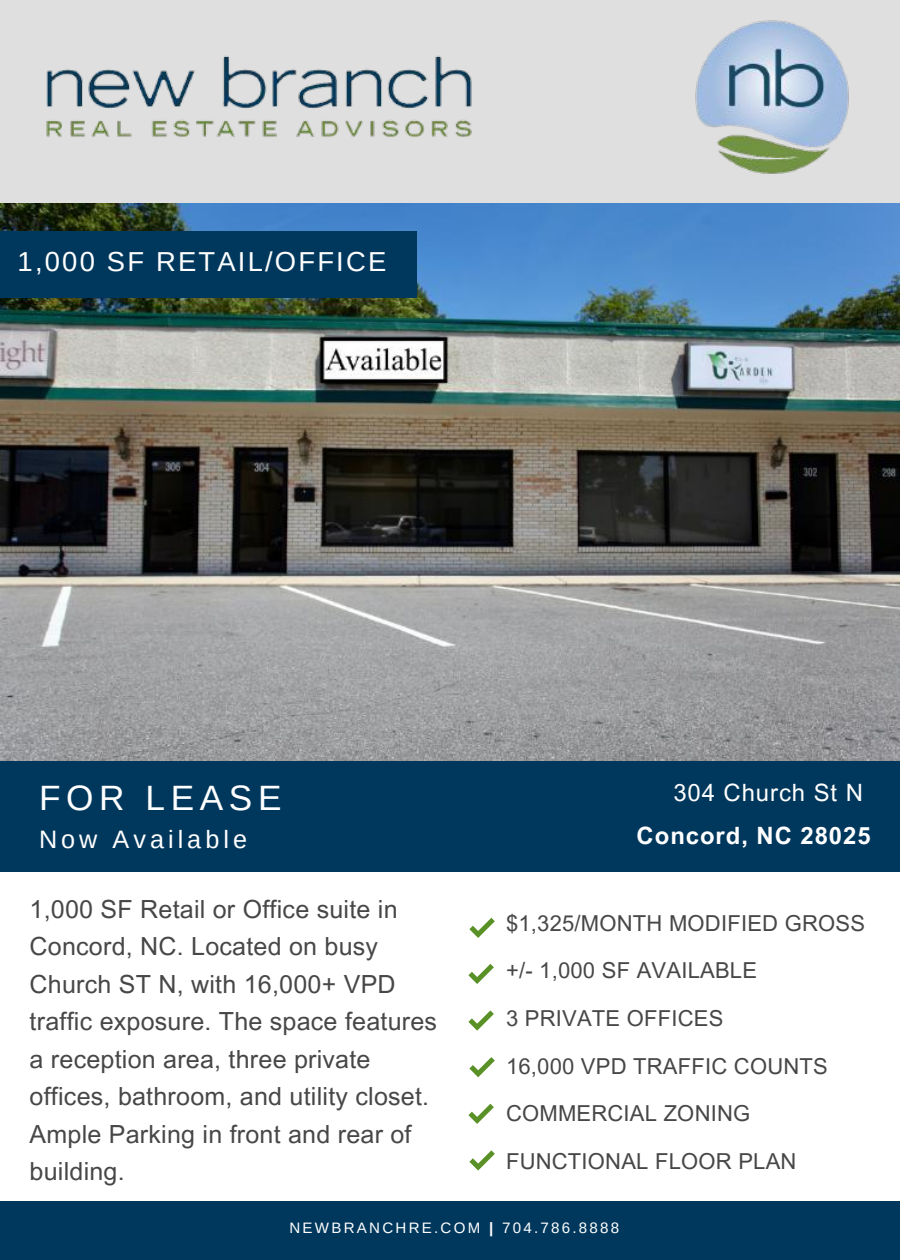
<style>
.page{position:relative;width:900px;height:1260px;background:#fff}
.page>*{position:absolute;margin:0;border:0;box-sizing:border-box;transform-origin:0 0}
.t1{font:35.25px "Arimo";letter-spacing:.16em;color:#fff}
.t2{font:27.5px "Arimo";letter-spacing:.08em;color:#fff}
.t3{font:25.25px "Arimo";letter-spacing:.16em;color:#fff}
.t4{font:25px/37.5px "Arial MT Pro";letter-spacing:.01em;color:#474747}
.t5{font:700 23.75px "Arial MT Pro";letter-spacing:.04em;color:#fff}
.t6{font:23.75px "Arial MT Pro";letter-spacing:.04em;color:#fff}
.t7{font:22px/47.8px "Arial MT Pro";letter-spacing:.01em;color:#474747}
.t8{font:15px "Arimo";letter-spacing:.15em;color:#fff}
.s1{font-weight:700}
</style>
<div class="page">
<img style="left:0;top:203px;width:900px;height:558px">
<div style="left:0;top:761px;width:900px;height:111px;background:#00385d"></div>
<div style="left:0;top:232px;width:417px;height:66px;background:#00385d"></div>
<div style="left:0;top:0;width:900px;height:203px;background:#dfdfdf"></div>
<img style="left:695px;top:20px;width:154px;height:154px">
<img style="left:46px;top:55px;width:426px;height:82px">
<div style="left:0;top:1201px;width:900px;height:59px;background:#00385d"></div>
<svg style="left:470px;top:918px;width:24px;height:20px"></svg>
<svg style="left:469px;top:964px;width:24px;height:20px"></svg>
<svg style="left:469px;top:1010px;width:24px;height:21px"></svg>
<svg style="left:470px;top:1057px;width:24px;height:20px"></svg>
<svg style="left:470px;top:1150px;width:24px;height:21px"></svg>
<svg style="left:469px;top:1104px;width:24px;height:20px"></svg>
<p class="t2" style="left:18px;top:246px;width:370px">1,000 SF RETAIL/OFFICE</p>
<h1 class="t1" style="left:39px;top:779px;width:244px">FOR LEASE</h1>
<p class="t3" style="left:39px;top:825px;width:210px">Now Available</p>
<p class="t4" style="left:30px;top:894px;width:409px">1,000 SF Retail or Office suite in<br>Concord, NC. Located on busy<br>Church ST N, with 16,000+ VPD traffic exposure. The space features a reception area, three private offices, bathroom, and utility closet.<br>Ample Parking in front and rear of building.</p>
<p class="t6" style="left:673px;top:784px;width:191px">304 Church St N</p>
<p class="t5" style="left:637px;top:827px;width:235px">Concord, NC 28025</p>
<p class="t7" style="left:506px;top:902px;width:361px">$1,325/MONTH MODIFIED GROSS +/- 1,000 SF AVAILABLE<br>3 PRIVATE OFFICES<br>16,000 VPD TRAFFIC COUNTS<br>COMMERCIAL ZONING<br>FUNCTIONAL FLOOR PLAN</p>
<p class="t8" style="left:289px;top:1220px;width:331px">NEWBRANCHRE.COM <span class="s1">|</span> 704.786.8888</p>
</div>
